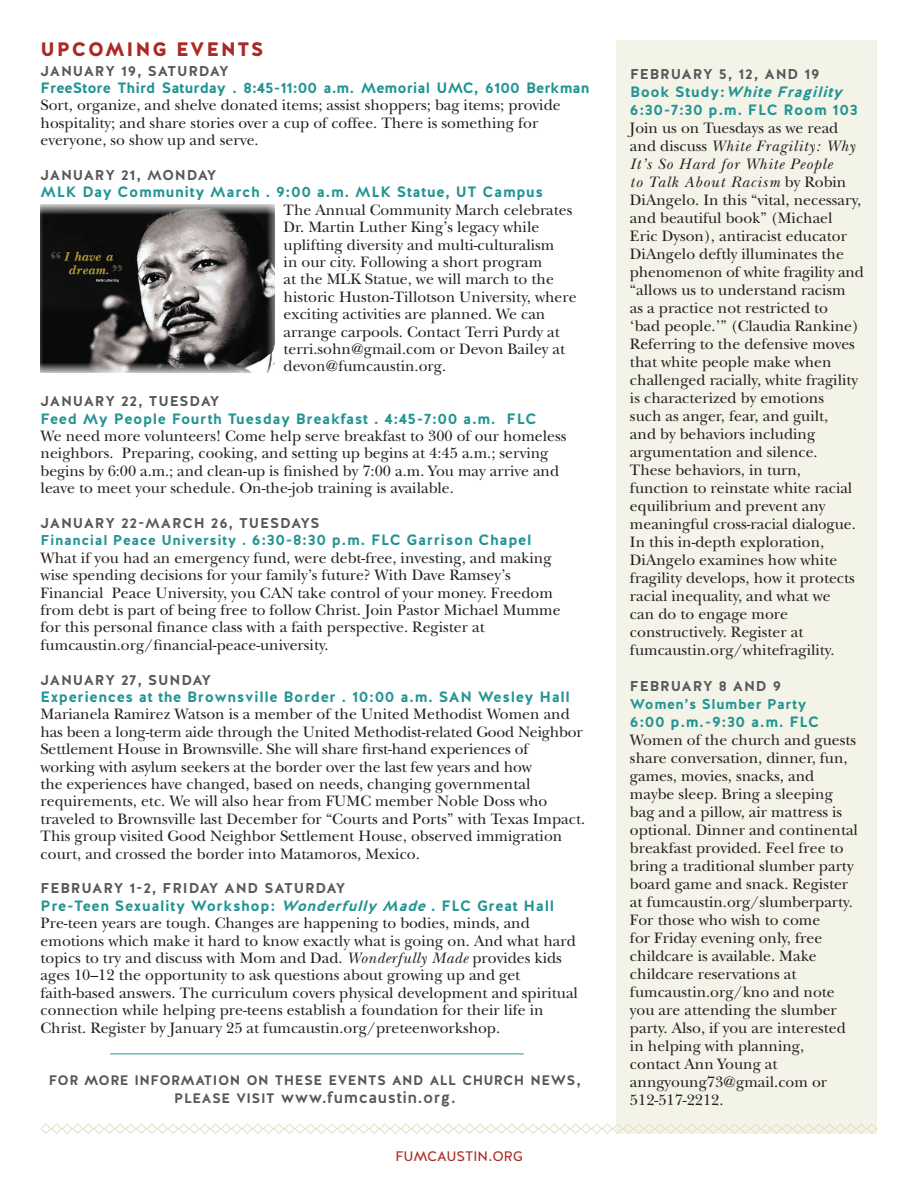
<style>
.page{position:relative;width:918px;height:1188px;background:#fff}
.page>*{position:absolute;margin:0;border:0;box-sizing:border-box;transform-origin:0 0}
.t1{font:900 19.5px "Halis R";letter-spacing:.09em;color:#ab2a27}
.t2{font:16.5px "Halis R S Medium";letter-spacing:.03em;color:#57585a}
.t3{font:500 16.5px "Halis R";letter-spacing:.03em;color:#57585a}
.t4{font:16.5px "Halis R S Book";color:#ab2a27}
.t5{font:15.75px/18px "New Baskerville Std";color:#231f20}
.t6{font:700 15px/18px "Halis R";letter-spacing:.04em;color:#229493}
.t7{font:700 15px "Halis R";color:#229493}
.t8{font:700 14.25px "Halis R";letter-spacing:.06em;color:#57585a}
.t9{font:700 14.25px "Halis R";letter-spacing:.04em;color:#229493}
.s1{font-size:14.25px}
.s2{font-style:italic}
.s3{font-family:"Halis R S Medium";font-weight:400}
</style>
<div class="page">
<div style="left:616px;top:40px;width:262px;height:1094px;background:#f3f3e8"></div>
<svg style="left:40px;top:1123px;width:838px;height:11px"></svg>
<hr style="left:110px;top:1054px;width:414px;height:1px;background:#229493">
<img style="left:40px;top:204px;width:235px;height:169px">
<p class="t1" style="left:41px;top:37px;width:225px">UPCOMING EVENTS</p>
<p class="t8" style="left:41px;top:61px;width:190px">JANUARY 19, SATURDAY</p>
<p class="t7" style="left:41px;top:78px;width:550px">FreeStore Third Saturday . 8:45-11:00 a.m. Memorial UMC, 6100 Berkman</p>
<p class="t5" style="left:41px;top:97px;width:522px;line-height:17.4px">Sort, organize, and shelve donated items; assist shoppers; bag items; provide hospitality; and share stories over a cup of coffee. There is something for everyone, so show up and serve.</p>
<p class="t8" style="left:41px;top:166px;width:177px">JANUARY 21, MONDAY</p>
<p class="t6" style="left:41px;top:183px;width:504px">MLK Day Community March . 9:00 a.m. MLK Statue, UT Campus</p>
<p class="t5" style="left:284px;top:201px;width:294px;line-height:17.4px">The Annual Community March celebrates Dr. Martin Luther King’s legacy while uplifting diversity and multi-culturalism<br>in our city. Following a short program<br>at the MLK Statue, we will march to the historic Huston-Tillotson University, where exciting activities are planned. We can arrange carpools. Contact Terri Purdy at terri.sohn@gmail.com or Devon Bailey at devon@fumcaustin.org.</p>
<p class="t8" style="left:41px;top:392px;width:180px">JANUARY 22, TUESDAY</p>
<p class="t6" style="left:41px;top:410px;width:497px">Feed My People Fourth Tuesday Breakfast . 4:45-7:00 a.m. FLC</p>
<p class="t5" style="left:41px;top:427px;width:527px;line-height:17.4px">We need more volunteers! Come help serve breakfast to 300 of our homeless neighbors. Preparing, cooking, and setting up begins at 4:45 a.m.; serving begins by 6:00 a.m.; and clean-up is finished by 7:00 a.m. You may arrive and leave to meet your schedule. On-the-job training is available.</p>
<p class="t8" style="left:41px;top:514px;width:281px">JANUARY 22-MARCH 26, TUESDAYS</p>
<p class="t6" style="left:41px;top:531px;width:492px"><span class="s1">Financial Peace University .</span> 6:30-8:30 p.m. FLC Garrison Chapel</p>
<p class="t5" style="left:41px;top:549px;width:522px;line-height:17.4px">What if you had an emergency fund, were debt-free, investing, and making wise spending decisions for your family’s future? With Dave Ramsey’s Financial Peace University, you CAN take control of your money. Freedom from debt is part of being free to follow Christ. Join Pastor Michael Mumme for this personal finance class with a faith perspective. Register at fumcaustin.org/financial-peace-university.</p>
<p class="t8" style="left:41px;top:670px;width:172px">JANUARY 27, SUNDAY</p>
<p class="t6" style="left:41px;top:688px;width:531px">Experiences at the Brownsville Border . 10:00 a.m. SAN Wesley Hall</p>
<p class="t5" style="left:41px;top:706px;width:546px;line-height:17.4px">Marianela Ramirez Watson is a member of the United Methodist Women and has been a long-term aide through the United Methodist-related Good Neighbor Settlement House in Brownsville. She will share first-hand experiences of working with asylum seekers at the border over the last few years and how<br>the experiences have changed, based on needs, changing governmental requirements, etc. We will also hear from FUMC member Noble Doss who traveled to Brownsville last December for “Courts and Ports” with Texas Impact.<br>This group visited Good Neighbor Settlement House, observed immigration court, and crossed the border into Matamoros, Mexico.</p>
<p class="t8" style="left:41px;top:879px;width:306px">FEBRUARY 1-2, FRIDAY AND SATURDAY</p>
<p class="t6" style="left:41px;top:897px;width:515px">Pre-Teen Sexuality Workshop: <span class="s2">Wonderfully Made</span>. FLC Great Hall</p>
<p class="t5" style="left:41px;top:915px;width:539px;line-height:17.4px">Pre-teen years are tough. Changes are happening to bodies, minds, and emotions which make it hard to know exactly what is going on. And what hard topics to try and discuss with Mom and Dad. <span class="s2">Wonderfully Made</span> provides kids ages 10–12 the opportunity to ask questions about growing up and get faith-based answers. The curriculum covers physical development and spiritual connection while helping pre-teens establish a foundation for their life in Christ. Register by January 25 at fumcaustin.org/preteenworkshop.</p>
<p class="t2" style="left:49px;top:1069px;width:534px">FOR MORE INFORMATION ON THESE EVENTS AND ALL CHURCH NEWS,</p>
<p class="t3" style="left:174px;top:1087px;width:283px"><span class="s3">PLEASE VISIT</span> www.fumcaustin.org<span class="s3">.</span></p>
<p class="t4" style="left:395px;top:1145px;width:129px">fumcaustin.org</p>
<p class="t8" style="left:630px;top:65px;width:191px">FEBRUARY 5, 12, AND 19</p>
<p class="t6" style="left:630px;top:83px;width:229px">B o o k S t u d y : <span class="s2">WhiteFragility<br></span>6:30-7:30 p.m. FLC Room 103</p>
<p class="t5" style="left:630px;top:119px;width:235px">Join us on Tuesdays as we read and discuss <span class="s2">White Fragility: Why<br>It’s So Hard for White People<br>to Talk About Racism</span> by Robin<br>DiAngelo. In this “vital, necessary, and beautiful book” (Michael<br>Eric Dyson), antiracist educator<br>DiAngelo deftly illuminates the phenomenon of white fragility and “allows us to understand racism<br>as a practice not restricted to<br>‘bad people.’” (Claudia Rankine)<br>Referring to the defensive moves that white people make when challenged racially, white fragility is characterized by emotions<br>such as anger, fear, and guilt,<br>and by behaviors including argumentation and silence.<br>These behaviors, in turn,<br>function to reinstate white racial equilibrium and prevent any meaningful cross-racial dialogue.<br>In this in-depth exploration,<br>DiAngelo examines how white fragility develops, how it protects racial inequality, and what we<br>can do to engage more constructively. Register at fumcaustin.org/whitefragility.</p>
<p class="t8" style="left:630px;top:677px;width:153px">FEBRUARY 8 AND 9</p>
<p class="t9" style="left:630px;top:695px;width:178px">Women’s Slumber Party</p>
<p class="t6" style="left:630px;top:713px;width:191px">6:00 p.m.-9:30 a.m. FLC</p>
<p class="t5" style="left:630px;top:731px;width:230px">Women of the church and guests share conversation, dinner, fun, games, movies, snacks, and maybe sleep. Bring a sleeping bag and a pillow, air mattress is optional. Dinner and continental breakfast provided. Feel free to bring a traditional slumber party board game and snack. Register at fumcaustin.org/slumberparty.<br>For those who wish to come<br>for Friday evening only, free childcare is available. Make childcare reservations at fumcaustin.org/kno and note you are attending the slumber party. Also, if you are interested in helping with planning, contact Ann Young at anngyoung73@gmail.com or<br>512-517-2212.</p>
</div>
